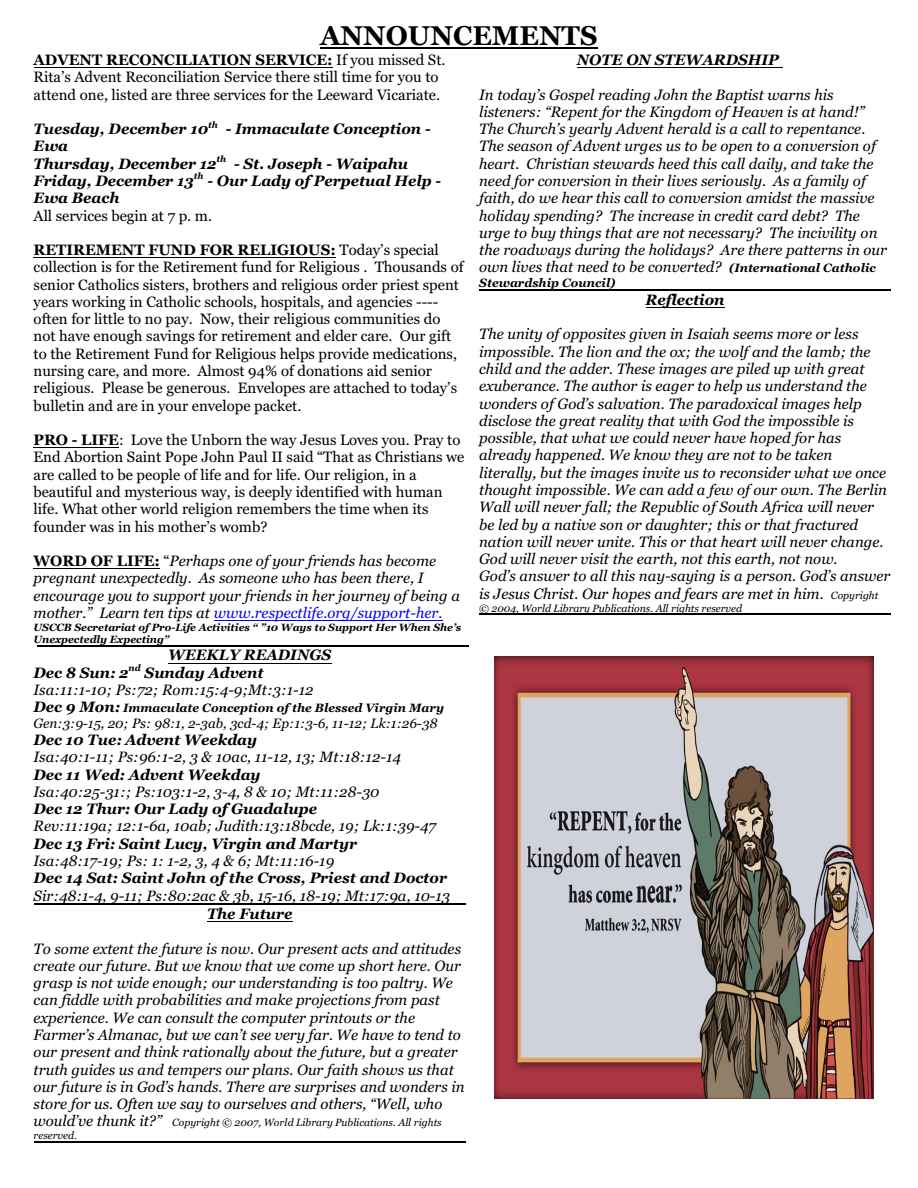
<style>
.page{position:relative;width:918px;height:1188px;background:#fff}
.page>*{position:absolute;margin:0;border:0;box-sizing:border-box;transform-origin:0 0}
.t1{font:700 27px "Georgia";color:#000}
.t2{font:italic 15px/17.2px "Georgia";color:#000}
.t3{font:15px/17.2px "Georgia";color:#000}
.t4{font:italic 700 15px/17.2px "Georgia";color:#000}
.t5{font:italic 13.5px "Georgia";color:#000}
.t6{font:italic 700 12px "Georgia";color:#000}
.t7{font:italic 10.5px/12.9px "Georgia";color:#000}
.t8{font:italic 700 10.5px/11.9px "Georgia";color:#000}
.s1{font-weight:700}
.s2{font-weight:700;font-style:normal}
.s3{font-style:normal}
.s4{color:#00f}
.s5{font-size:15px}
.s6{font-weight:700;font-size:12px}
.s7{font-size:10.5px}
</style>
<div class="page">
<img style="left:495px;top:656px;width:379px;height:443px">
<hr style="left:320px;top:48px;width:278px;height:1px;background:#000">
<hr style="left:34px;top:67px;width:299px;height:1px;background:#000">
<hr style="left:34px;top:257px;width:302px;height:1px;background:#000">
<hr style="left:34px;top:447px;width:85px;height:1px;background:#000">
<hr style="left:34px;top:568px;width:126px;height:1px;background:#000">
<hr style="left:214px;top:620px;width:228px;height:1px;background:#00f">
<hr style="left:168px;top:663px;width:163px;height:1px;background:#000">
<hr style="left:207px;top:921px;width:85px;height:1px;background:#000">
<hr style="left:577px;top:67px;width:206px;height:1px;background:#000">
<hr style="left:646px;top:307px;width:78px;height:1px;background:#000">
<hr style="left:37px;top:645px;width:432px;height:1px;background:#000">
<hr style="left:34px;top:904px;width:431px;height:1px;background:#000">
<hr style="left:34px;top:1142px;width:431px;height:1px;background:#000">
<hr style="left:479px;top:290px;width:412px;height:1px;background:#000">
<hr style="left:479px;top:614px;width:412px;height:1px;background:#000">
<h1 class="t1" style="left:320px;top:25px;width:279px">ANNOUNCEMENTS</h1>
<p class="t3" style="left:34px;top:52px;width:414px"><span class="s1">ADVENT RECONCILIATION SERVICE:</span> If you missed St.<br>Rita’s Advent Reconciliation Service there still time for you to attend one, listed are three services for the Leeward Vicariate.</p>
<p class="t4" style="left:34px;top:121px;width:409px">Tuesday, December 10<sup>th</sup> - Immaculate Conception -<br>Ewa<br>Thursday, December 12<sup>th</sup> - St. Joseph - Waipahu<br>Friday, December 13<sup>th</sup> - Our Lady of Perpetual Help -<br>Ewa Beach</p>
<p class="t3" style="left:34px;top:208px;width:180px">All services begin at 7 p. m.</p>
<p class="t3" style="left:34px;top:242px;width:431px"><span class="s1">RETIREMENT FUND FOR RELIGIOUS:</span> Today’s special collection is for the Retirement fund for Religious . Thousands of senior Catholics sisters, brothers and religious order priest spent years working in Catholic schools, hospitals, and agencies ---- often for little to no pay. Now, their religious communities do not have enough savings for retirement and elder care. Our gift to the Retirement Fund for Religious helps provide medications, nursing care, and more. Almost 94% of donations aid senior religious. Please be generous. Envelopes are attached to today’s bulletin and are in your envelope packet.</p>
<p class="t3" style="left:34px;top:432px;width:432px"><span class="s1">PRO - LIFE</span>: Love the Unborn the way Jesus Loves you. Pray to End Abortion Saint Pope John Paul II said “That as Christians we are called to be people of life and for life. Our religion, in a beautiful and mysterious way, is deeply identified with human life. What other world religion remembers the time when its founder was in his mother’s womb?</p>
<p class="t2" style="left:34px;top:553px;width:428px"><span class="s2">WORD OF LIFE:</span> <span class="s3">“</span>Perhaps one of your friends has become pregnant unexpectedly. As someone who has been there, I encourage you to support your friends in her journey of being a mother.” Learn ten tips at <span class="s4">www.respectlife.org/support-her.</span></p>
<p class="t8" style="left:34px;top:622px;width:429px">USCCB Secretariat of Pro-Life Activities “ ”10 Ways to Support Her When She’s<br>Unexpectedly Expecting”</p>
<p class="t2" style="left:34px;top:648px;width:299px;text-indent:134px"><span class="s1">WEEKLY READINGS<br>Dec 8 Sun: 2</span><sup>nd</sup> <span class="s1">Sunday Advent<br></span>Isa:11:1-10; Ps:72; Rom:15:4-9;Mt:3:1-12</p>
<p class="t6" style="left:34px;top:703px;width:412px"><span class="s5">Dec 9 Mon:</span> Immaculate Conception of the Blessed Virgin Mary</p>
<p class="t5" style="left:34px;top:718px;width:405px">Gen:3:9-15, 20; Ps: 98:1, 2-3ab, 3cd-4; Ep:1:3-6, 11-12; Lk:1:26-38</p>
<p class="t4" style="left:34px;top:732px;width:225px">Dec 10 Tue: Advent Weekday</p>
<p class="t2" style="left:34px;top:750px;width:369px">Isa:40:1-11; Ps:96:1-2, 3 &amp; 10ac, 11-12, 13; Mt:18:12-14</p>
<p class="t4" style="left:34px;top:767px;width:228px">Dec 11 Wed: Advent Weekday</p>
<p class="t2" style="left:34px;top:784px;width:347px">Isa:40:25-31:; Ps:103:1-2, 3-4, 8 &amp; 10; Mt:11:28-30</p>
<p class="t4" style="left:34px;top:801px;width:285px">Dec 12 Thur: Our Lady of Guadalupe</p>
<p class="t2" style="left:34px;top:819px;width:404px">Rev:11:19a; 12:1-6a, 10ab; Judith:13:18bcde, 19; Lk:1:39-47</p>
<p class="t4" style="left:34px;top:836px;width:325px">Dec 13 Fri: Saint Lucy, Virgin and Martyr</p>
<p class="t2" style="left:34px;top:853px;width:302px">Isa:48:17-19; Ps: 1: 1-2, 3, 4 &amp; 6; Mt:11:16-19</p>
<p class="t4" style="left:34px;top:871px;width:415px">Dec 14 Sat: Saint John of the Cross, Priest and Doctor</p>
<p class="t2" style="left:34px;top:888px;width:418px">Sir:48:1-4, 9-11; Ps:80:2ac &amp; 3b, 15-16, 18-19; Mt:17:9a, 10-13</p>
<p class="t4" style="left:207px;top:906px;width:87px">The Future</p>
<p class="t2" style="left:34px;top:941px;width:433px">To some extent the future is now. Our present acts and attitudes create our future. But we know that we come up short here. Our grasp is not wide enough; our understanding is too paltry. We can fiddle with probabilities and make projections from past experience. We can consult the computer printouts or the Farmer’s Almanac, but we can’t see very far. We have to tend to our present and think rationally about the future, but a greater truth guides us and tempers our plans. Our faith shows us that our future is in God’s hands. There are surprises and wonders in store for us. Often we say to ourselves and others, “Well, who</p>
<p class="t7" style="left:34px;top:1117px;width:410px"><span class="s5">would’ve thunk it?”</span> Copyright © 2007, World Library Publications. All rights reserved.</p>
<p class="t4" style="left:577px;top:52px;width:203px">NOTE ON STEWARDSHIP</p>
<p class="t2" style="left:479px;top:87px;width:409px">In today’s Gospel reading John the Baptist warns his listeners: “Repent for the Kingdom of Heaven is at hand!” The Church’s yearly Advent herald is a call to repentance.<br>The season of Advent urges us to be open to a conversion of heart. Christian stewards heed this call daily, and take the need for conversion in their lives seriously. As a family of faith, do we hear this call to conversion amidst the massive holiday spending? The increase in credit card debt? The urge to buy things that are not necessary? The incivility on the roadways during the holidays? Are there patterns in our own lives that need to be converted? <span class="s6">(International Catholic</span></p>
<p class="t6" style="left:479px;top:278px;width:138px">Stewardship Council)</p>
<p class="t4" style="left:646px;top:292px;width:80px">Reflection</p>
<p class="t2" style="left:479px;top:327px;width:413px">The unity of opposites given in Isaiah seems more or less impossible. The lion and the ox; the wolf and the lamb; the child and the adder. These images are piled up with great exuberance. The author is eager to help us understand the wonders of God’s salvation. The paradoxical images help disclose the great reality that with God the impossible is possible, that what we could never have hoped for has already happened. We know they are not to be taken literally, but the images invite us to reconsider what we once thought impossible. We can add a few of our own. The Berlin Wall will never fall; the Republic of South Africa will never be led by a native son or daughter; this or that fractured nation will never unite. This or that heart will never change.<br>God will never visit the earth, not this earth, not now.<br>God’s answer to all this nay-saying is a person. God’s answer is Jesus Christ. Our hopes and fears are met in him. <span class="s7">Copyright</span></p>
<p class="t7" style="left:479px;top:602px;width:265px">© 2004, World Library Publications. All rights reserved</p>
</div>
